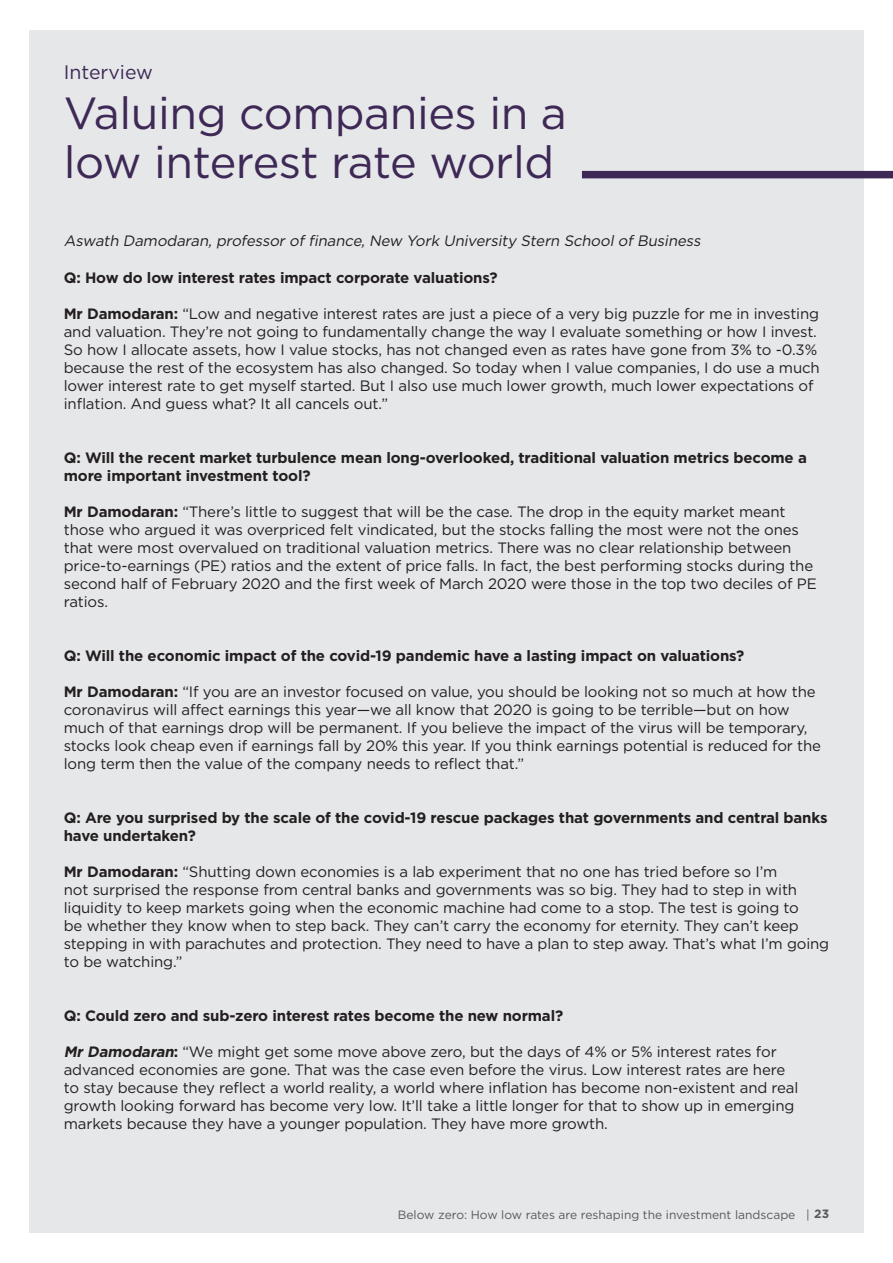
<style>
.page{position:relative;width:893px;height:1263px;background:#fff}
.page>*{position:absolute;margin:0;border:0;box-sizing:border-box;transform-origin:0 0}
.t1{font:45px/49.5px "Gotham";letter-spacing:-.01em;color:#3e2956}
.t2{font:19.5px "Gotham";color:#3e2956}
.t3{font:15px/18px "Gotham";letter-spacing:-.01em;color:#231f20}
.t4{font:700 15px/18px "Gotham";letter-spacing:-.01em;color:#231f20}
.t5{font:italic 15px "Gotham";color:#231f20}
.t6{font:12px "Gotham";color:#57585a}
.s1{font-weight:700}
.s2{font-weight:700;font-style:italic}
</style>
<div class="page">
<div style="left:29px;top:30px;width:834px;height:1203px;background:#e6e7e9"></div>
<div style="left:582px;top:171px;width:311px;height:7px;background:#3e2956"></div>
<p class="t2" style="left:64px;top:60px;width:91px">Interview</p>
<p class="t1" style="left:64px;top:87px;width:505px">Valuing companies in a low interest rate world</p>
<p class="t5" style="left:64px;top:232px;width:641px">Aswath Damodaran, professor of finance, New York University Stern School of Business</p>
<p class="t4" style="left:64px;top:268px;width:435px">Q: How do low interest rates impact corporate valuations?</p>
<p class="t3" style="left:64px;top:304px;width:757px"><span class="s1">Mr Damodaran:</span> “Low and negative interest rates are just a piece of a very big puzzle for me in investing and valuation. They’re not going to fundamentally change the way I evaluate something or how I invest.<br>So how I allocate assets, how I value stocks, has not changed even as rates have gone from 3% to -0.3% because the rest of the ecosystem has also changed. So today when I value companies, I do use a much lower interest rate to get myself started. But I also use much lower growth, much lower expectations of inflation. And guess what? It all cancels out.”</p>
<p class="t4" style="left:64px;top:448px;width:745px">Q: Will the recent market turbulence mean long-overlooked, traditional valuation metrics become a more important investment tool?</p>
<p class="t3" style="left:64px;top:502px;width:754px"><span class="s1">Mr Damodaran:</span> “There’s little to suggest that will be the case. The drop in the equity market meant those who argued it was overpriced felt vindicated, but the stocks falling the most were not the ones that were most overvalued on traditional valuation metrics. There was no clear relationship between price-to-earnings (PE) ratios and the extent of price falls. In fact, the best performing stocks during the second half of February 2020 and the first week of March 2020 were those in the top two deciles of PE ratios.</p>
<p class="t4" style="left:64px;top:646px;width:682px">Q: Will the economic impact of the covid-19 pandemic have a lasting impact on valuations?</p>
<p class="t3" style="left:64px;top:682px;width:759px"><span class="s1">Mr Damodaran:</span> “If you are an investor focused on value, you should be looking not so much at how the coronavirus will affect earnings this year—we all know that 2020 is going to be terrible—but on how much of that earnings drop will be permanent. If you believe the impact of the virus will be temporary, stocks look cheap even if earnings fall by 20% this year. If you think earnings potential is reduced for the long term then the value of the company needs to reflect that.”</p>
<p class="t4" style="left:64px;top:808px;width:765px">Q: Are you surprised by the scale of the covid-19 rescue packages that governments and central banks have undertaken?</p>
<p class="t3" style="left:64px;top:862px;width:767px"><span class="s1">Mr Damodaran:</span> “Shutting down economies is a lab experiment that no one has tried before so I’m<br>not surprised the response from central banks and governments was so big. They had to step in with liquidity to keep markets going when the economic machine had come to a stop. The test is going to<br>be whether they know when to step back. They can’t carry the economy for eternity. They can’t keep stepping in with parachutes and protection. They need to have a plan to step away. That’s what I’m going to be watching.”</p>
<p class="t4" style="left:64px;top:1006px;width:501px">Q: Could zero and sub-zero interest rates become the new normal?</p>
<p class="t3" style="left:64px;top:1042px;width:736px"><span class="s2">Mr Damodaran</span><span class="s1">:</span> “We might get some move above zero, but the days of 4% or 5% interest rates for advanced economies are gone. That was the case even before the virus. Low interest rates are here to stay because they reflect a world reality, a world where inflation has become non-existent and real growth looking forward has become very low. It’ll take a little longer for that to show up in emerging markets because they have a younger population. They have more growth.</p>
<p class="t6" style="left:398px;top:1207px;width:433px">Below zero: How low rates are reshaping the investment landscape | <span class="s1">23</span></p>
</div>
